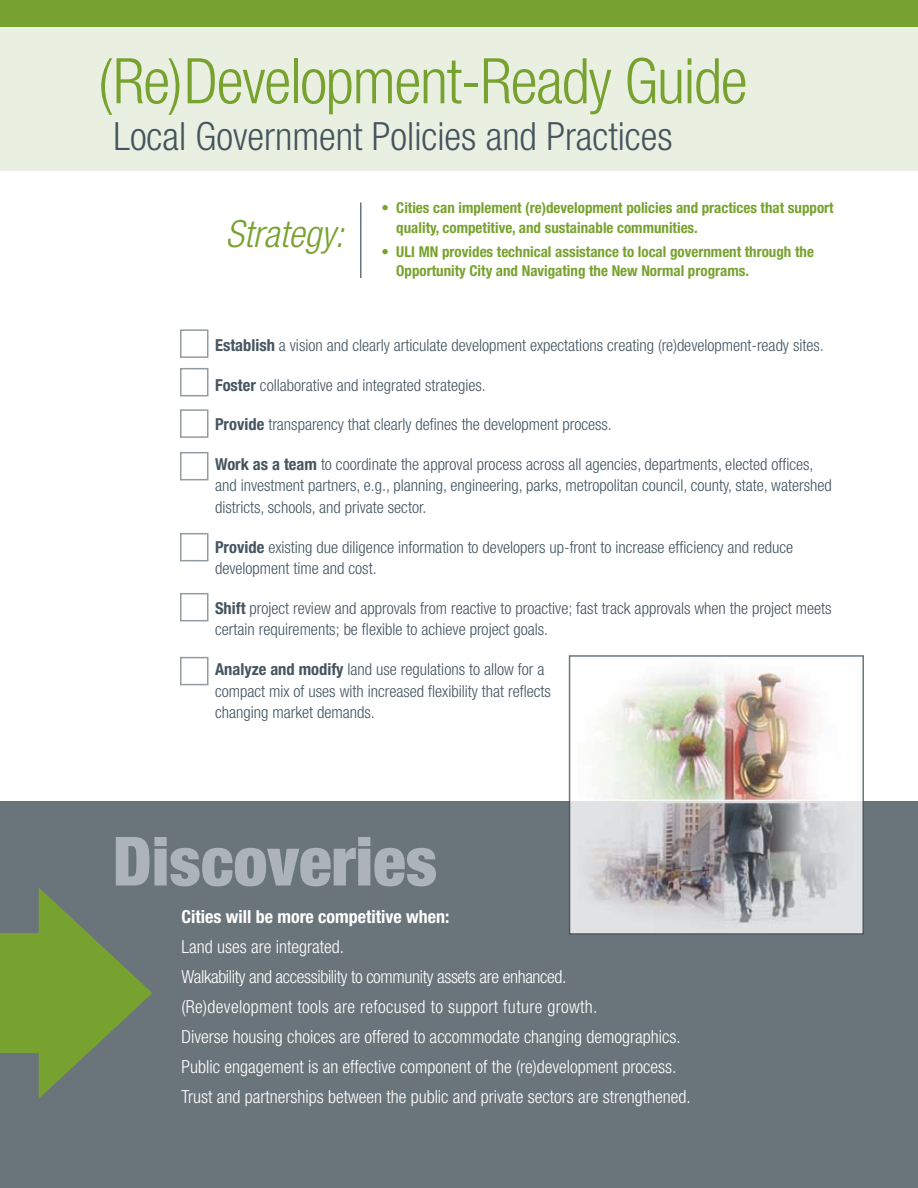
<style>
.page{position:relative;width:918px;height:1188px;background:#fff}
.page>*{position:absolute;margin:0;border:0;box-sizing:border-box;transform-origin:0 0}
.t1{font:900 condensed 67.95px "Helvetica Neue LT Std";color:#acb4ba}
.t2{font:300 condensed 63px "Helvetica Neue LT Std";letter-spacing:-.02em;color:#78a22f}
.t3{font:300 condensed 39px "Helvetica Neue LT Std";color:#455560}
.t4{font:italic 300 condensed 37.5px "Helvetica Neue LT Std";color:#78a22f}
.t5{font:300 condensed 18px/30px "Helvetica Neue LT Std";color:#fff}
.t6{font:700 condensed 18px "Helvetica Neue LT Std";color:#fff}
.t7{font:300 condensed 16.5px/21.6px "Helvetica Neue LT Std";color:#455560}
.t8{font:700 condensed 15px/19.5px "Helvetica Neue LT Std";color:#78a22f}
.s1{font-weight:700}
</style>
<div class="page">
<div style="left:0;top:0;width:918px;height:171px;background:#eaf0e1"></div>
<div style="left:0;top:801px;width:918px;height:387px;background:#6a747b"></div>
<div style="left:180px;top:329px;width:28px;height:29px;border:2px solid #949ca1"></div>
<div style="left:180px;top:368px;width:28px;height:28px;border:2px solid #949ca1"></div>
<div style="left:180px;top:409px;width:28px;height:29px;border:2px solid #949ca1"></div>
<div style="left:180px;top:452px;width:28px;height:28px;border:2px solid #949ca1"></div>
<div style="left:180px;top:533px;width:28px;height:28px;border:2px solid #949ca1"></div>
<div style="left:180px;top:593px;width:28px;height:28px;border:2px solid #949ca1"></div>
<div style="left:180px;top:657px;width:28px;height:28px;border:2px solid #949ca1"></div>
<div style="left:0;top:933px;width:60px;height:120px;background:#78a22f"></div>
<svg style="left:39px;top:888px;width:113px;height:210px"></svg>
<hr style="left:360px;top:202px;width:2px;height:76px;background:#6a747b">
<div style="left:0;top:0;width:918px;height:27px;background:#78a22f"></div>
<svg style="left:572px;top:801px;width:6px;height:131px"></svg>
<img style="left:578px;top:668px;width:283px;height:264px">
<div style="left:569px;top:655px;width:295px;height:280px;border:2px solid #455560"></div>
<h2 class="t2" style="left:98px;top:45px;width:651px">(Re)Development-Ready Guide</h2>
<h3 class="t3" style="left:113px;top:114px;width:561px">Local Government Policies and Practices</h3>
<h3 class="t4" style="left:226px;top:213px;width:119px">Strategy:</h3>
<p class="t8" style="left:396px;top:198px;width:439px;text-indent:-15px">• Cities can implement (re)development policies and practices that support quality, competitive, and sustainable communities.</p>
<p class="t8" style="left:396px;top:241px;width:419px;text-indent:-15px">• ULI MN provides technical assistance to local government through the<br>Opportunity City and Navigating the New Normal programs.</p>
<p class="t7" style="left:215px;top:334px;width:610px"><span class="s1">Establish</span> a vision and clearly articulate development expectations creating (re)development-ready sites.</p>
<p class="t7" style="left:215px;top:374px;width:272px"><span class="s1">Foster</span> collaborative and integrated strategies.</p>
<p class="t7" style="left:215px;top:413px;width:398px"><span class="s1">Provide</span> transparency that clearly defines the development process.</p>
<p class="t7" style="left:215px;top:453px;width:618px"><span class="s1">Work as a team</span> to coordinate the approval process across all agencies, departments, elected offices, and investment partners, e.g., planning, engineering, parks, metropolitan council, county, state, watershed districts, schools, and private sector.</p>
<p class="t7" style="left:215px;top:536px;width:580px"><span class="s1">Provide</span> existing due diligence information to developers up-front to increase efficiency and reduce development time and cost.</p>
<p class="t7" style="left:215px;top:597px;width:618px"><span class="s1">Shift</span> project review and approvals from reactive to proactive; fast track approvals when the project meets certain requirements; be flexible to achieve project goals.</p>
<p class="t7" style="left:215px;top:658px;width:337px"><span class="s1">Analyze and modify</span> land use regulations to allow for a compact mix of uses with increased flexibility that reflects changing market demands.</p>
<h1 class="t1" style="left:113px;top:819px;width:326px">Discoveries</h1>
<p class="t6" style="left:182px;top:905px;width:270px">Cities will be more competitive when:</p>
<p class="t5" style="left:182px;top:931px;width:511px">Land uses are integrated.<br>Walkability and accessibility to community assets are enhanced.<br>(Re)development tools are refocused to support future growth.<br>Diverse housing choices are offered to accommodate changing demographics.<br>Public engagement is an effective component of the (re)development process.<br>Trust and partnerships between the public and private sectors are strengthened.</p>
</div>
